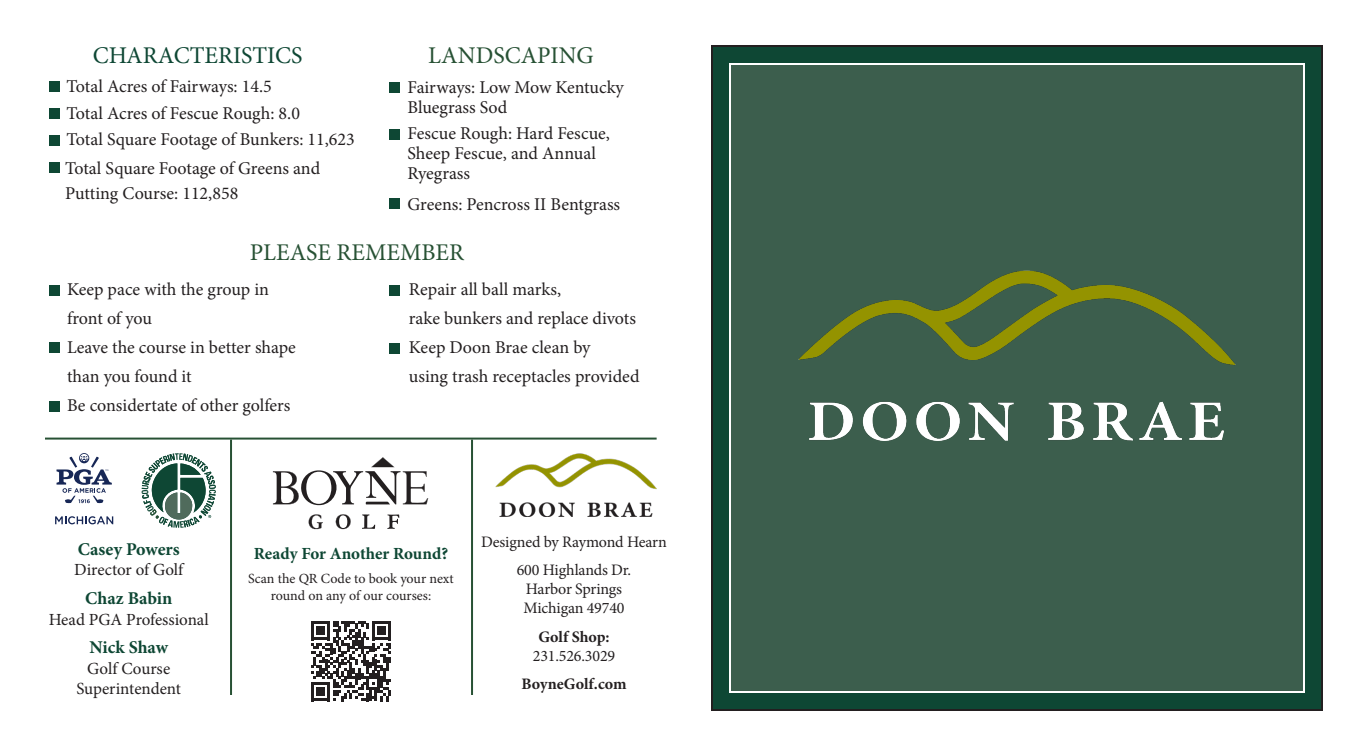
<style>
.page{position:relative;width:1368px;height:756px;background:#fff}
.page>*{position:absolute;margin:0;border:0;box-sizing:border-box;transform-origin:0 0}
.t1{font:24px "Minion Pro";color:#275134}
.t2{font:24px "Minion Pro";color:#0e4734}
.t3{font:18px/20px "Minion Pro";color:#231f20}
.t4{font:700 18px "Minion Pro";color:#0e4734}
.t5{font:17px/20.4px "Minion Pro";color:#231f20;text-align:center}
.t6{font:700 17px "Minion Pro";letter-spacing:-.005em;color:#0e4734}
.t7{font:16px/19.2px "Minion Pro";letter-spacing:-.01em;color:#231f20;text-align:center}
.t8{font:700 16px "Minion Pro";color:#231f20}
.t9{font:14px/16.8px "Minion Pro";letter-spacing:-.005em;color:#231f20;text-align:center}
.s1{font-weight:700}
</style>
<div class="page">
<div style="left:712px;top:46px;width:610px;height:664px;background:#0e4734"></div>
<div style="left:729px;top:63px;width:576px;height:630px;background:#3c5e4d;border:2px solid #fff"></div>
<hr style="left:230px;top:440px;width:2px;height:255px;background:#275134">
<hr style="left:471px;top:440px;width:2px;height:255px;background:#275134">
<hr style="left:45px;top:438px;width:612px;height:2px;background:#275134">
<svg style="left:142px;top:453px;width:74px;height:75px"></svg>
<svg style="left:308px;top:514px;width:15px;height:15px"></svg>
<svg style="left:335px;top:514px;width:16px;height:16px"></svg>
<svg style="left:387px;top:514px;width:12px;height:15px"></svg>
<svg style="left:273px;top:457px;width:155px;height:48px"></svg>
<svg style="left:362px;top:514px;width:13px;height:15px"></svg>
<svg style="left:311px;top:621px;width:80px;height:80px"></svg>
<img style="left:798px;top:270px;width:438px;height:170px">
<img style="left:495px;top:453px;width:162px;height:63px">
<div style="left:389px;top:82px;width:11px;height:11px;background:#0e4734"></div>
<div style="left:389px;top:129px;width:11px;height:11px;background:#0e4734"></div>
<div style="left:389px;top:198px;width:11px;height:11px;background:#0e4734"></div>
<div style="left:49px;top:162px;width:11px;height:11px;background:#0e4734"></div>
<div style="left:49px;top:135px;width:11px;height:11px;background:#0e4734"></div>
<div style="left:49px;top:108px;width:11px;height:11px;background:#0e4734"></div>
<div style="left:49px;top:81px;width:11px;height:11px;background:#0e4734"></div>
<div style="left:49px;top:285px;width:11px;height:11px;background:#0e4734"></div>
<div style="left:389px;top:285px;width:11px;height:11px;background:#0e4734"></div>
<div style="left:49px;top:401px;width:11px;height:11px;background:#0e4734"></div>
<div style="left:389px;top:343px;width:11px;height:11px;background:#0e4734"></div>
<div style="left:49px;top:342px;width:11px;height:11px;background:#0e4734"></div>
<svg style="left:55px;top:516px;width:58px;height:8px"></svg>
<svg style="left:57px;top:453px;width:55px;height:50px"></svg>
<p class="t2" style="left:93px;top:39px;width:211px">CHARACTERISTICS</p>
<p class="t3" style="left:67px;top:77px;width:207px">Total Acres of Fairways: 14.5</p>
<p class="t3" style="left:67px;top:103px;width:235px">Total Acres of Fescue Rough: 8.0</p>
<p class="t3" style="left:67px;top:130px;width:290px">Total Square Footage of Bunkers: 11,623</p>
<p class="t3" style="left:65px;top:159px;width:257px">Total Square Footage of Greens and</p>
<p class="t3" style="left:65px;top:184px;width:175px">Putting Course: 112,858</p>
<p class="t1" style="left:428px;top:39px;width:167px">LANDSCAPING</p>
<p class="t3" style="left:408px;top:78px;width:218px">Fairways: Low Mow Kentucky<br>Bluegrass Sod</p>
<p class="t3" style="left:408px;top:124px;width:204px">Fescue Rough: Hard Fescue,<br>Sheep Fescue, and Annual<br>Ryegrass</p>
<p class="t3" style="left:408px;top:194px;width:214px">Greens: Pencross II Bentgrass</p>
<p class="t1" style="left:250px;top:236px;width:216px">PLEASE REMEMBER</p>
<p class="t3" style="left:67px;top:279px;width:203px">Keep pace with the group in</p>
<p class="t3" style="left:67px;top:308px;width:87px">front of you</p>
<p class="t3" style="left:67px;top:337px;width:230px">Leave the course in better shape</p>
<p class="t3" style="left:67px;top:366px;width:126px">than you found it</p>
<p class="t3" style="left:67px;top:396px;width:225px">Be considertate of other golfers</p>
<p class="t3" style="left:409px;top:279px;width:154px">Repair all ball marks,</p>
<p class="t3" style="left:409px;top:308px;width:229px">rake bunkers and replace divots</p>
<p class="t3" style="left:409px;top:337px;width:183px">Keep Doon Brae clean by</p>
<p class="t3" style="left:409px;top:366px;width:232px">using trash receptacles provided</p>
<p class="t4" style="left:78px;top:537px;width:103px">Casey Powers</p>
<p class="t5" style="left:74px;top:560px;width:111px">Director of Golf</p>
<p class="t4" style="left:85px;top:586px;width:89px">Chaz Babin</p>
<p class="t5" style="left:49px;top:609px;width:162px">Head PGA Professional</p>
<p class="t4" style="left:89px;top:635px;width:80px">Nick Shaw</p>
<p class="t5" style="left:76px;top:658px;width:106px">Golf Course<br>Superintendent</p>
<p class="t6" style="left:254px;top:542px;width:196px">Ready For Another Round?</p>
<p class="t9" style="left:248px;top:571px;width:207px">Scan the QR Code to book your next round on any of our courses:</p>
<p class="t7" style="left:481px;top:532px;width:187px">Designed by Raymond Hearn</p>
<p class="t7" style="left:517px;top:560px;width:116px">600 Highlands Dr.<br>Harbor Springs<br>Michigan 49740</p>
<p class="t7" style="left:533px;top:627px;width:84px"><span class="s1">Golf Shop:<br></span>231.526.3029</p>
<p class="t8" style="left:522px;top:673px;width:107px">BoyneGolf.com</p>
</div>
